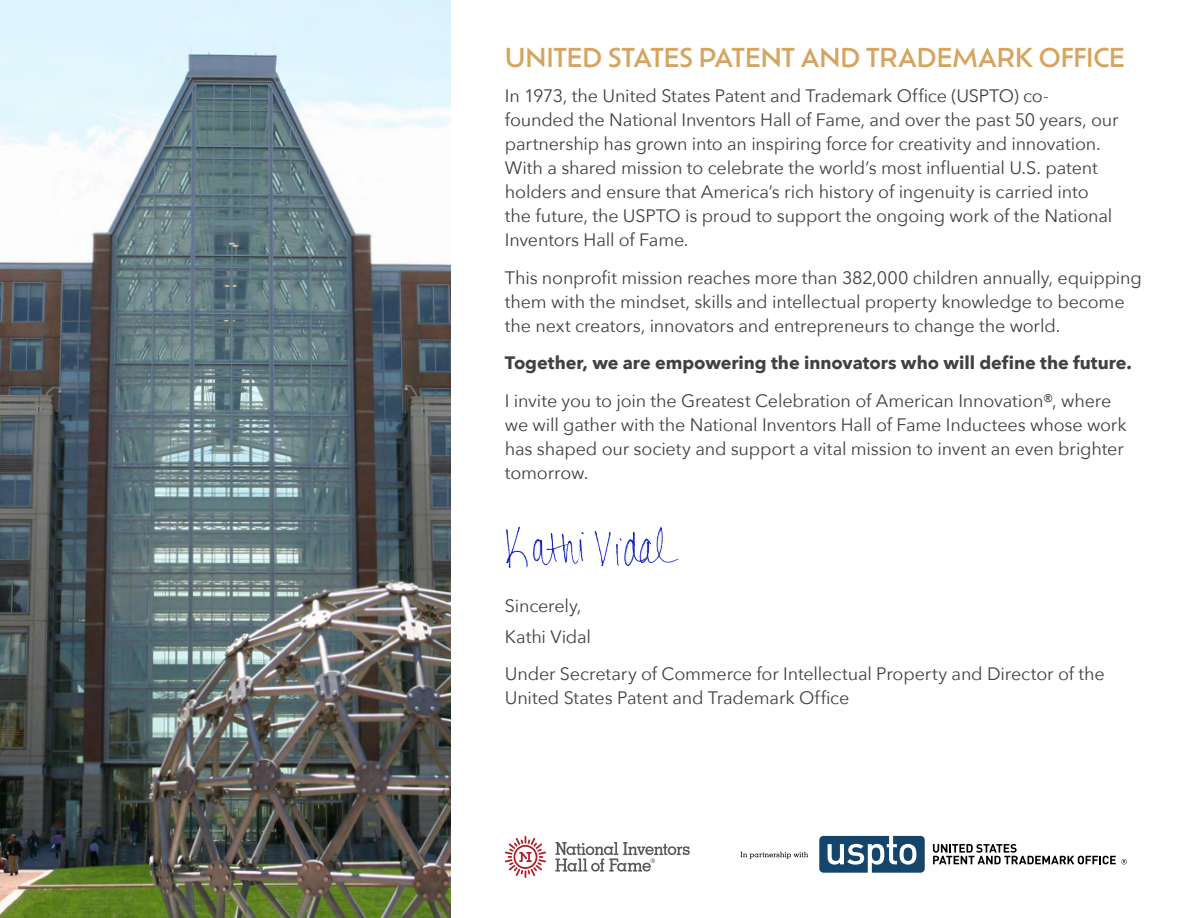
<style>
.page{position:relative;width:1188px;height:918px;background:#fff}
.page>*{position:absolute;margin:0;border:0;box-sizing:border-box;transform-origin:0 0}
.t1{font:500 25.5px "Ofelia Display";letter-spacing:-.005em;color:#d6a461}
.t2{font:18px/24px "Avenir Next";letter-spacing:-.01em;color:#414042}
.t3{font:700 18px "Avenir Next";color:#414042}
</style>
<div class="page">
<img style="left:0;top:0;width:451px;height:918px">
<svg style="left:505px;top:836px;width:41px;height:42px"></svg>
<svg style="left:555px;top:842px;width:135px;height:30px"></svg>
<svg style="left:741px;top:852px;width:67px;height:7px"></svg>
<svg style="left:819px;top:836px;width:106px;height:37px"></svg>
<svg style="left:933px;top:844px;width:194px;height:21px"></svg>
<img style="left:506px;top:526px;width:173px;height:42px">
<h1 class="t1" style="left:505px;top:39px;width:621px">UNITED STATES PATENT AND TRADEMARK OFFICE</h1>
<p class="t2" style="left:505px;top:83px;width:615px">In 1973, the United States Patent and Trademark Office (USPTO) co&shy;founded the National Inventors Hall of Fame, and over the past 50 years, our partnership has grown into an inspiring force for creativity and innovation.<br>With a shared mission to celebrate the world’s most influential U.S. patent holders and ensure that America’s rich history of ingenuity is carried into the future, the USPTO is proud to support the ongoing work of the National Inventors Hall of Fame.</p>
<p class="t2" style="left:505px;top:265px;width:638px">This nonprofit mission reaches more than 382,000 children annually, equipping them with the mindset, skills and intellectual property knowledge to become the next creators, innovators and entrepreneurs to change the world.</p>
<p class="t3" style="left:505px;top:347px;width:628px">Together, we are empowering the innovators who will define the future.</p>
<p class="t2" style="left:505px;top:388px;width:623px">I invite you to join the Greatest Celebration of American Innovation®, where we will gather with the National Inventors Hall of Fame Inductees whose work has shaped our society and support a vital mission to invent an even brighter tomorrow.</p>
<p class="t2" style="left:505px;top:590px;width:88px;line-height:30.8px">Sincerely,<br>Kathi Vidal</p>
<p class="t2" style="left:505px;top:661px;width:601px">Under Secretary of Commerce for Intellectual Property and Director of the<br>United States Patent and Trademark Office</p>
</div>
